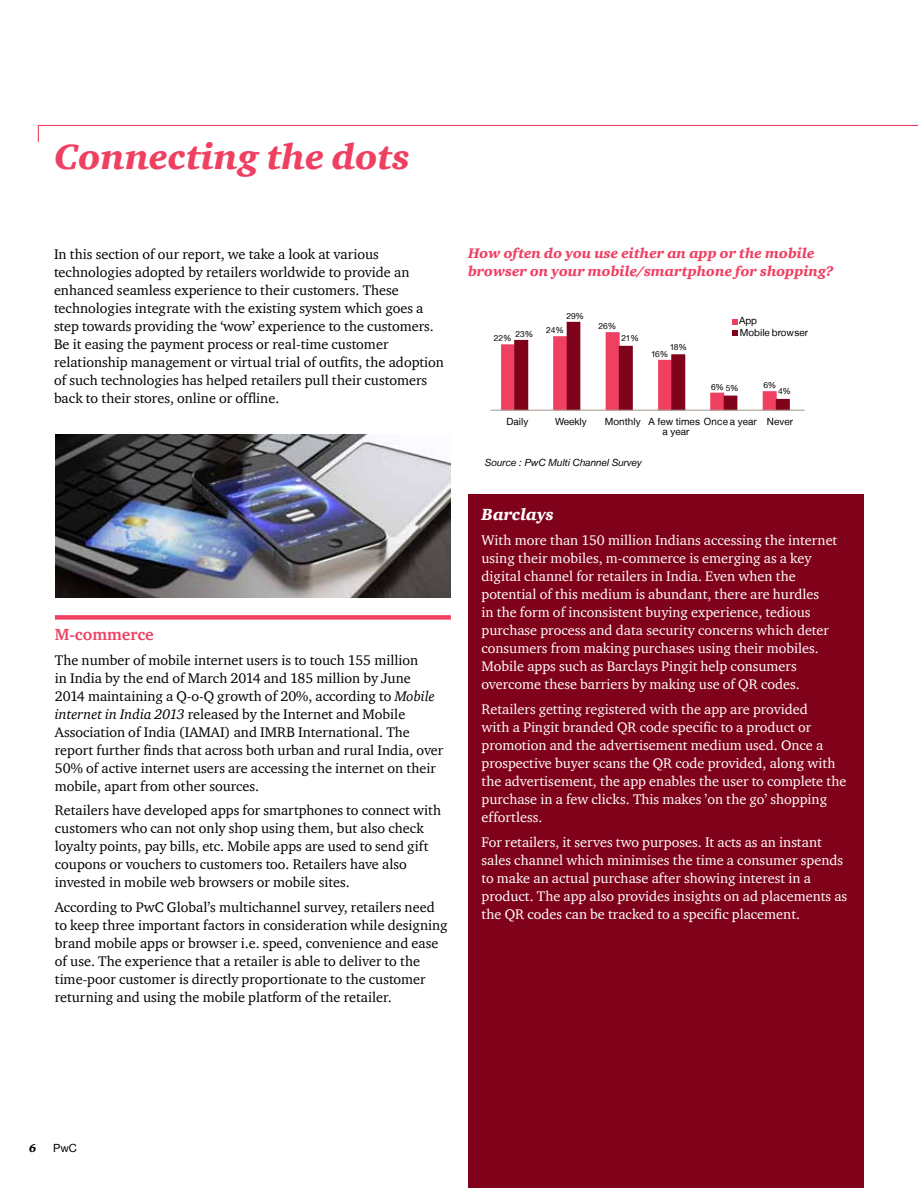
<style>
.page{position:relative;width:918px;height:1188px;background:#fff}
.page>*{position:absolute;margin:0;border:0;box-sizing:border-box;transform-origin:0 0}
.t1{font:italic 900 36px "ITC Charter Com";color:#ef4062}
.t2{font:700 16.5px "ITC Charter Com";color:#ef4062}
.t3{font:italic 900 16.5px "ITC Charter Com";color:#fff}
.t4{font:14.25px/18px "ITC Charter Com";color:#000}
.t5{font:14.25px/18px "ITC Charter Com";color:#fff}
.t6{font:italic 900 14.25px/18px "ITC Charter Com";color:#ef4062}
.t7{font:11.25px "Helvetica Neue LT";color:#000}
.t8{font:italic 900 11.25px "ITC Charter Com";color:#000}
.t9{font:9.9px/10.6px "Helvetica Neue LT";letter-spacing:.01em;color:#010101}
.t10{font:italic 9.9px "Helvetica Neue LT";color:#010101}
.t11{font:8.4px "Helvetica Neue LT";letter-spacing:-.015em;color:#010101}
.s1{font-style:italic}
</style>
<div class="page">
<div style="left:55px;top:615px;width:396px;height:5px;background:#ef4062"></div>
<img style="left:56px;top:434px;width:394px;height:163px">
<div style="left:468px;top:495px;width:396px;height:693px;background:#80021a"></div>
<hr style="left:491px;top:410px;width:314px;height:1px;background:#a89b91">
<svg style="left:501px;top:319px;width:289px;height:91px"></svg>
<svg style="left:37px;top:124px;width:881px;height:18px"></svg>
<h1 class="t1" style="left:54px;top:134px;width:358px">Connecting the dots</h1>
<p class="t4" style="left:54px;top:245px;width:391px">In this section of our report, we take a look at various technologies adopted by retailers worldwide to provide an enhanced seamless experience to their customers. These technologies integrate with the existing system which goes a step towards providing the ‘wow’ experience to the customers.<br>Be it easing the payment process or real-time customer relationship management or virtual trial of outfits, the adoption of such technologies has helped retailers pull their customers back to their stores, online or offline.</p>
<p class="t2" style="left:55px;top:624px;width:101px">M-commerce</p>
<p class="t4" style="left:55px;top:651px;width:390px">The number of mobile internet users is to touch 155 million<br>in India by the end of March 2014 and 185 million by June 2014 maintaining a Q-o-Q growth of 20%, according to <span class="s1">Mobile internet in India 2013</span> released by the Internet and Mobile Association of India (IAMAI) and IMRB International. The report further finds that across both urban and rural India, over 50% of active internet users are accessing the internet on their mobile, apart from other sources.</p>
<p class="t4" style="left:55px;top:801px;width:388px">Retailers have developed apps for smartphones to connect with customers who can not only shop using them, but also check loyalty points, pay bills, etc. Mobile apps are used to send gift coupons or vouchers to customers too. Retailers have also invested in mobile web browsers or mobile sites.</p>
<p class="t4" style="left:55px;top:898px;width:394px">According to PwC Global’s multichannel survey, retailers need to keep three important factors in consideration while designing brand mobile apps or browser i.e. speed, convenience and ease of use. The experience that a retailer is able to deliver to the time-poor customer is directly proportionate to the customer returning and using the mobile platform of the retailer.</p>
<p class="t6" style="left:468px;top:244px;width:367px">How often do you use either an app or the mobile browser on your mobile/smartphone for shopping?</p>
<p class="t11" style="left:516px;top:329px;width:19px">23%</p>
<p class="t11" style="left:494px;top:333px;width:19px">22%</p>
<p class="t11" style="left:566px;top:311px;width:19px">29%</p>
<p class="t11" style="left:546px;top:325px;width:19px">24%</p>
<p class="t11" style="left:599px;top:321px;width:19px">26%</p>
<p class="t11" style="left:622px;top:333px;width:19px">21%</p>
<p class="t11" style="left:670px;top:342px;width:19px">18%</p>
<p class="t11" style="left:651px;top:349px;width:18px">16%</p>
<p class="t9" style="left:739px;top:315px;width:70px;line-height:11.7px">App<br>Mobile browser</p>
<p class="t11" style="left:711px;top:382px;width:15px">6%</p>
<p class="t11" style="left:763px;top:380px;width:15px">6%</p>
<p class="t11" style="left:726px;top:383px;width:15px">5%</p>
<p class="t11" style="left:778px;top:386px;width:15px">4%</p>
<p class="t9" style="left:506px;top:416px;width:23px">Daily</p>
<p class="t9" style="left:555px;top:416px;width:33px">Weekly</p>
<p class="t9" style="left:662px;top:416px;width:132px;text-indent:-58px">Monthly A few times Once a year Never a year</p>
<p class="t10" style="left:485px;top:457px;width:158px">Source : PwC Multi Channel Survey</p>
<p class="t3" style="left:482px;top:505px;width:74px">Barclays</p>
<p class="t5" style="left:482px;top:531px;width:357px">With more than 150 million Indians accessing the internet using their mobiles, m-commerce is emerging as a key digital channel for retailers in India. Even when the potential of this medium is abundant, there are hurdles<br>in the form of inconsistent buying experience, tedious purchase process and data security concerns which deter consumers from making purchases using their mobiles.<br>Mobile apps such as Barclays Pingit help consumers overcome these barriers by making use of QR codes.</p>
<p class="t5" style="left:482px;top:700px;width:366px">Retailers getting registered with the app are provided<br>with a Pingit branded QR code specific to a product or promotion and the advertisement medium used. Once a prospective buyer scans the QR code provided, along with the advertisement, the app enables the user to complete the purchase in a few clicks. This makes ’on the go’ shopping effortless.</p>
<p class="t5" style="left:482px;top:833px;width:367px">For retailers, it serves two purposes. It acts as an instant sales channel which minimises the time a consumer spends to make an actual purchase after showing interest in a product. The app also provides insights on ad placements as the QR codes can be tracked to a specific placement.</p>
<p class="t8" style="left:29px;top:1141px;width:9px">6</p>
<p class="t7" style="left:53px;top:1141px;width:25px">PwC</p>
</div>
